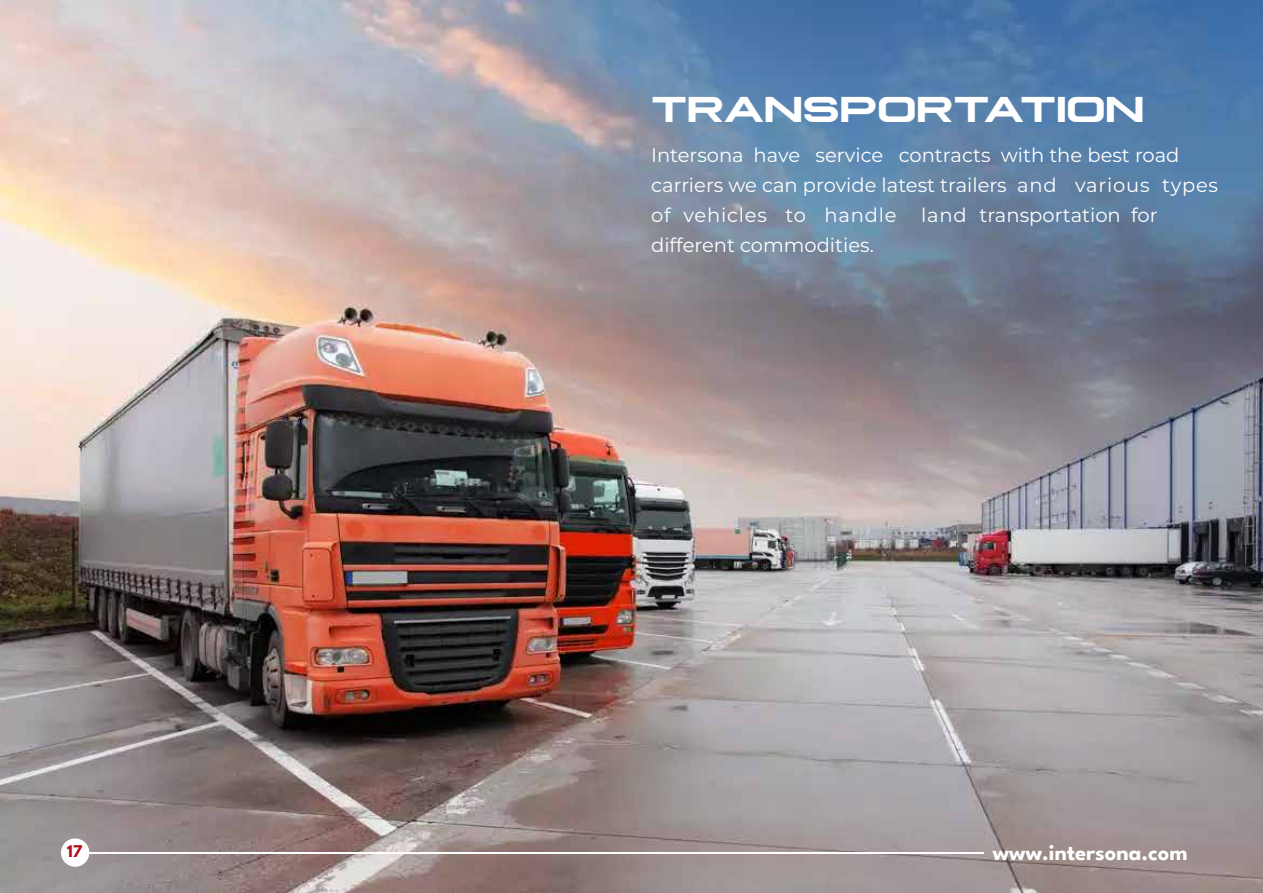
<style>
.page{position:relative;width:1263px;height:893px;background:#fff}
.page>*{position:absolute;margin:0;border:0;box-sizing:border-box;transform-origin:0 0}
.t1{font:700 37.5px "Plateia";color:#fff}
.t2{font:700 22.5px "League Spartan";color:#fff}
.t3{font:19.5px/30px "Montserrat";color:#fff}
.t4{font:700 18px "League Spartan";color:#b00f15}
</style>
<div class="page">
<img style="left:0;top:0;width:1263px;height:893px">
<hr style="left:75px;top:852px;width:908px;height:1px;background:#fff">
<div style="left:61px;top:838px;width:28px;height:29px;background:#fff;border-radius:50%"></div>
<h1 class="t1" style="left:651px;top:87px;width:495px">TRANSPORTATION</h1>
<p class="t3" style="left:651px;top:139px;width:568px">Intersona have service contracts with the best road carriers we can provide latest trailers and various types of vehicles to handle</p>
<p class="t3" style="left:921px;top:199px;width:238px">land transportation for</p>
<p class="t3" style="left:651px;top:229px;width:224px">different commodities.</p>
<p class="t4" style="left:67px;top:837px;width:17px">17</p>
<p class="t2" style="left:993px;top:835px;width:196px">www.intersona.com</p>
</div>
